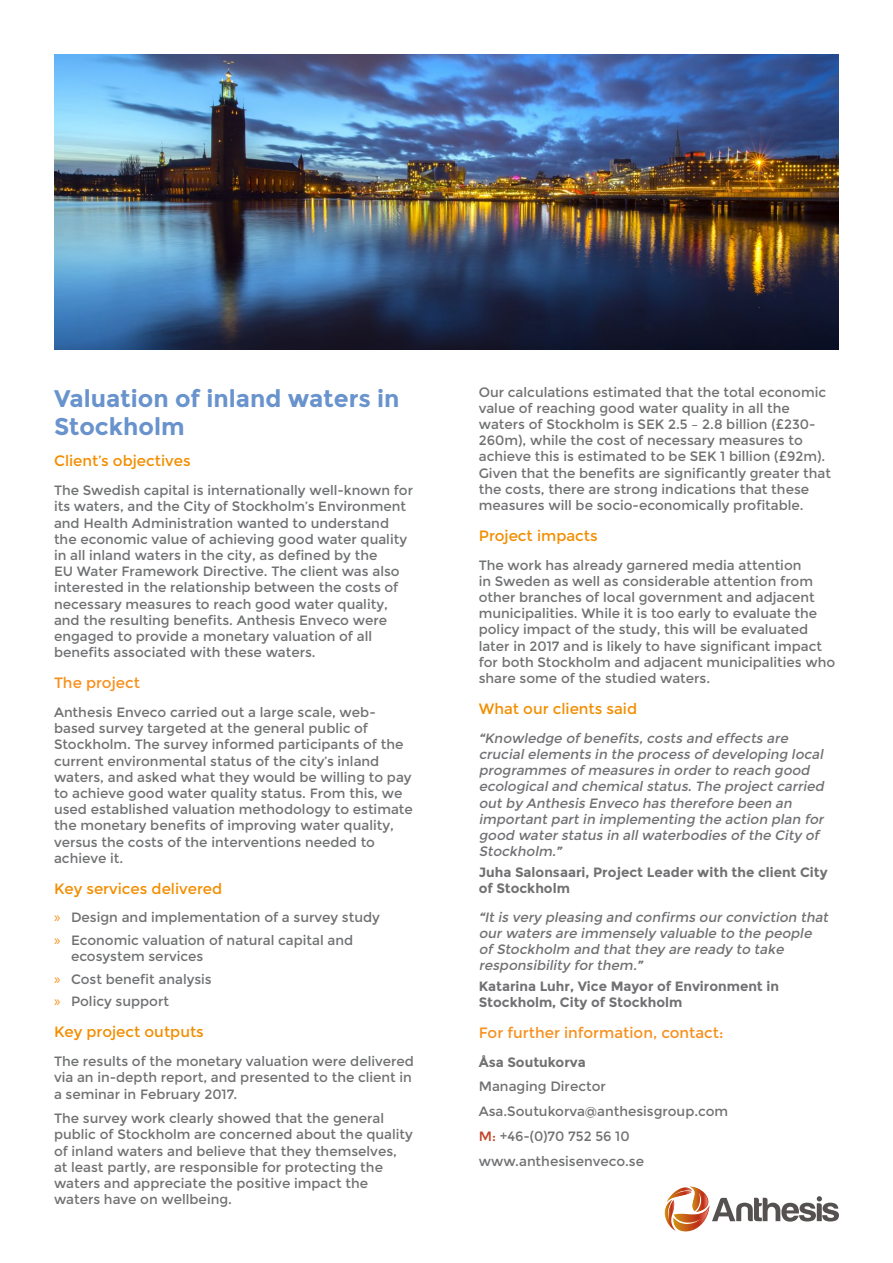
<style>
.page{position:relative;width:893px;height:1263px;background:#fff}
.page>*{position:absolute;margin:0;border:0;box-sizing:border-box;transform-origin:0 0}
.t1{font:700 24px/28.8px "Montserrat";color:#6993cd}
.t2{font:15px "Montserrat";color:#f28e00}
.t3{font:15px "Montserrat";color:#f7901e}
.t4{font:13.5px/16.2px "Montserrat";color:#707173}
.t5{font:italic 13.5px/16.2px "Montserrat";letter-spacing:-.005em;color:#717073}
.t6{font:700 13.5px/16.2px "Montserrat";color:#717073}
.t7{font:13.5px/24.8px "Montserrat";color:#717073}
.s1{font-family:"Myriad Pro";font-size:15px;color:#f7901e}
.s2{font-weight:700}
.s3{color:#c24527}
.s4{color:#707173}
</style>
<div class="page">
<img style="left:54px;top:54px;width:785px;height:295px">
<svg style="left:664px;top:1186px;width:175px;height:46px"></svg>
<h1 class="t1" style="left:54px;top:384px;width:347px">Valuation of inland waters in<br>Stockholm</h1>
<p class="t2" style="left:54px;top:452px;width:138px">Client’s objectives</p>
<p class="t4" style="left:54px;top:482px;width:361px">The Swedish capital is internationally well-known for its waters, and the City of Stockholm’s Environment and Health Administration wanted to understand the economic value of achieving good water quality in all inland waters in the city, as defined by the<br>EU Water Framework Directive. The client was also interested in the relationship between the costs of necessary measures to reach good water quality, and the resulting benefits. Anthesis Enveco were engaged to provide a monetary valuation of all benefits associated with these waters.</p>
<p class="t3" style="left:54px;top:674px;width:88px">The project</p>
<p class="t4" style="left:54px;top:704px;width:360px">Anthesis Enveco carried out a large scale, web&shy;based survey targeted at the general public of Stockholm. The survey informed participants of the current environmental status of the city’s inland waters, and asked what they would be willing to pay to achieve good water quality status. From this, we used established valuation methodology to estimate the monetary benefits of improving water quality, versus the costs of the interventions needed to achieve it.</p>
<p class="t2" style="left:54px;top:879px;width:170px">Key services delivered</p>
<p class="t4" style="left:54px;top:906px;width:327px;line-height:22.6px"><span class="s1">»</span> Design and implementation of a survey study <span class="s1">»</span> Economic valuation of natural capital and</p>
<p class="t4" style="left:54px;top:945px;width:159px;line-height:22.6px;text-indent:17px">ecosystem services <span class="s1">»</span> Cost benefit analysis <span class="s1">»</span> Policy support</p>
<p class="t2" style="left:54px;top:1023px;width:151px">Key project outputs</p>
<p class="t4" style="left:54px;top:1053px;width:361px">The results of the monetary valuation were delivered via an in-depth report, and presented to the client in a seminar in February 2017.</p>
<p class="t4" style="left:54px;top:1110px;width:360px">The survey work clearly showed that the general public of Stockholm are concerned about the quality of inland waters and believe that they themselves, at least partly, are responsible for protecting the waters and appreciate the positive impact the waters have on wellbeing.</p>
<p class="t4" style="left:479px;top:384px;width:354px">Our calculations estimated that the total economic value of reaching good water quality in all the waters of Stockholm is SEK 2.5 – 2.8 billion (£230- 260m), while the cost of necessary measures to achieve this is estimated to be SEK 1 billion (£92m).<br>Given that the benefits are significantly greater that the costs, there are strong indications that these measures will be socio-economically profitable.</p>
<p class="t2" style="left:479px;top:527px;width:120px">Project impacts</p>
<p class="t4" style="left:479px;top:557px;width:358px">The work has already garnered media attention<br>in Sweden as well as considerable attention from other branches of local government and adjacent municipalities. While it is too early to evaluate the policy impact of the study, this will be evaluated later in 2017 and is likely to have significant impact for both Stockholm and adjacent municipalities who share some of the studied waters.</p>
<p class="t2" style="left:479px;top:700px;width:160px">What our clients said</p>
<p class="t5" style="left:479px;top:730px;width:349px"><span class="s2">“</span>Knowledge of benefits, costs and effects are crucial elements in the process of developing local programmes of measures in order to reach good ecological and chemical status. The project carried out by Anthesis Enveco has therefore been an important part in implementing the action plan for good water status in all waterbodies of the City of Stockholm.<span class="s2">”</span></p>
<p class="t6" style="left:479px;top:864px;width:351px">Juha Salonsaari, Project Leader with the client City of Stockholm</p>
<p class="t5" style="left:479px;top:909px;width:354px"><span class="s2">“</span>It is very pleasing and confirms our conviction that our waters are immensely valuable to the people of Stockholm and that they are ready to take responsibility for them.<span class="s2">”</span></p>
<p class="t6" style="left:479px;top:978px;width:302px">Katarina Luhr, Vice Mayor of Environment in<br>Stockholm, City of Stockholm</p>
<p class="t3" style="left:479px;top:1024px;width:246px">For further information, contact:</p>
<p class="t6" style="left:479px;top:1054px;width:108px">Åsa Soutukorva</p>
<p class="t7" style="left:479px;top:1074px;width:251px">Managing Director<br>Asa.Soutukorva@anthesisgroup.com<br><span class="s3">M:</span> <span class="s4">+46-(0)70 752 56 10 www.anthesisenveco.se</span></p>
</div>
